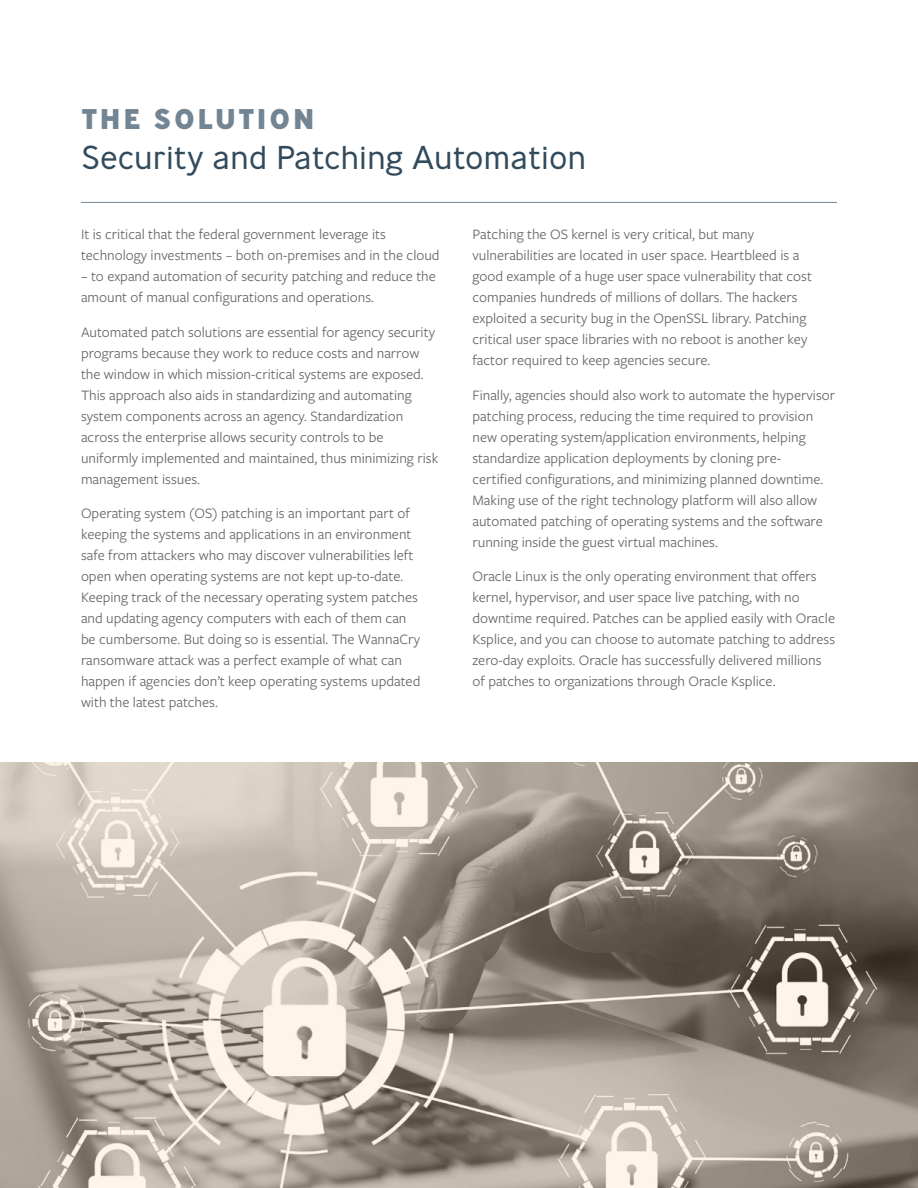
<style>
.page{position:relative;width:918px;height:1188px;background:#fff}
.page>*{position:absolute;margin:0;border:0;box-sizing:border-box;transform-origin:0 0}
.t1{font:300 33px "Ministry";color:#324b5c}
.t2{font:800 28.5px "Ministry";letter-spacing:.1em;color:#738592}
.t3{font:15px/21px "Freight Sans Pro";color:#656766}
</style>
<div class="page">
<hr style="left:81px;top:202px;width:756px;height:1px;background:#738592">
<svg style="left:0;top:763px;width:918px;height:425px;background:#a9a094"></svg>
<h2 class="t2" style="left:82px;top:100px;width:234px">THE SOLUTION</h2>
<h1 class="t1" style="left:82px;top:137px;width:506px">Security and Patching Automation</h1>
<p class="t3" style="left:81px;top:223px;width:360px">It is critical that the federal government leverage its technology investments – both on-premises and in the cloud</p>
<p class="t3" style="left:81px;top:265px;width:356px">– to expand automation of security patching and reduce the amount of manual configurations and operations.</p>
<p class="t3" style="left:81px;top:321px;width:359px">Automated patch solutions are essential for agency security programs because they work to reduce costs and narrow the window in which mission-critical systems are exposed.<br>This approach also aids in standardizing and automating system components across an agency. Standardization across the enterprise allows security controls to be uniformly implemented and maintained, thus minimizing risk management issues.</p>
<p class="t3" style="left:81px;top:502px;width:341px">Operating system (OS) patching is an important part of keeping the systems and applications in an environment safe from attackers who may discover vulnerabilities left open when operating systems are not kept up-to-date.<br>Keeping track of the necessary operating system patches and updating agency computers with each of them can be cumbersome. But doing so is essential. The WannaCry ransomware attack was a perfect example of what can happen if agencies don’t keep operating systems updated with the latest patches.</p>
<p class="t3" style="left:472px;top:223px;width:341px">Patching the OS kernel is very critical, but many vulnerabilities are located in user space. Heartbleed is a good example of a huge user space vulnerability that cost companies hundreds of millions of dollars. The hackers exploited a security bug in the OpenSSL library. Patching critical user space libraries with no reboot is another key factor required to keep agencies secure.</p>
<p class="t3" style="left:472px;top:384px;width:364px">Finally, agencies should also work to automate the hypervisor patching process, reducing the time required to provision new operating system/application environments, helping standardize application deployments by cloning pre-<br>certified configurations, and minimizing planned downtime.<br>Making use of the right technology platform will also allow automated patching of operating systems and the software running inside the guest virtual machines.</p>
<p class="t3" style="left:472px;top:565px;width:364px">Oracle Linux is the only operating environment that offers kernel, hypervisor, and user space live patching, with no downtime required. Patches can be applied easily with Oracle Ksplice, and you can choose to automate patching to address zero-day exploits. Oracle has successfully delivered millions of patches to organizations through Oracle Ksplice.</p>
</div>
